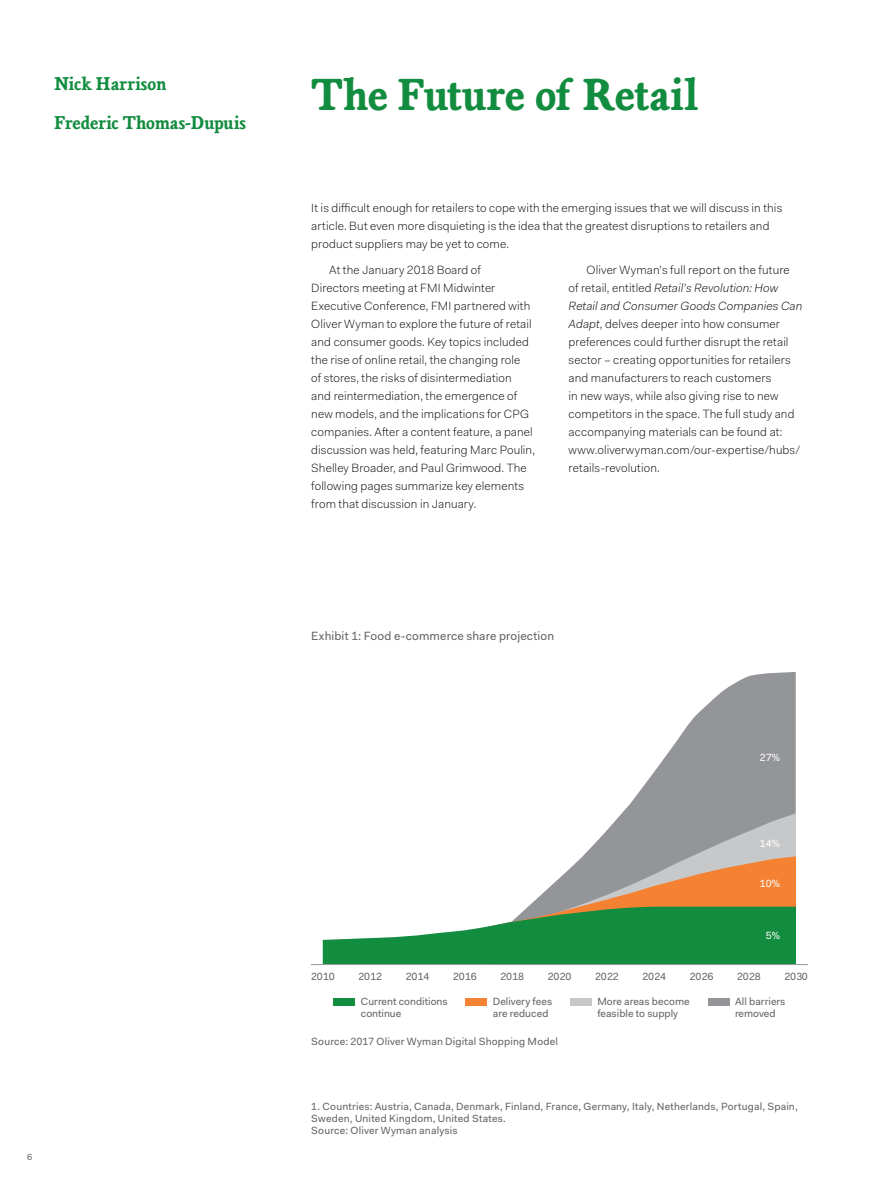
<style>
.page{position:relative;width:893px;height:1188px;background:#fff}
.page>*{position:absolute;margin:0;border:0;box-sizing:border-box;transform-origin:0 0}
.t1{font:700 43.5px "Magpie";letter-spacing:-.025em;color:#128c3f}
.t2{font:700 18px/39px "Magpie";letter-spacing:-.015em;color:#128c3f}
.t3{font:300 12px/18px "Fakt Pro";letter-spacing:.01em;color:#000}
.t4{font:12px "Fakt Pro";letter-spacing:.01em;color:#636466}
.t5{font:10.5px/12px "Fakt Pro";letter-spacing:.01em;color:#636466}
.t6{font:10.5px "Fakt Pro";color:#fff}
.t7{font:9px "Fakt Pro";color:#636466}
.s1{font-style:italic}
</style>
<div class="page">
<svg style="left:622px;top:672px;width:174px;height:141px;fill:#939598"></svg>
<svg style="left:583px;top:813px;width:213px;height:43px;background:#aaabae"></svg>
<svg style="left:323px;top:856px;width:473px;height:108px"></svg>
<div style="left:570px;top:998px;width:21px;height:8px;background:#c7c8ca"></div>
<div style="left:334px;top:998px;width:21px;height:8px;background:#128c3f"></div>
<div style="left:708px;top:998px;width:21px;height:8px;background:#939598"></div>
<div style="left:466px;top:998px;width:21px;height:8px;background:#f58232"></div>
<hr style="left:311px;top:964px;width:497px;height:1px;background:#939598">
<h2 class="t2" style="left:54px;top:65px;width:194px">Nick Harrison<br>Frederic Thomas-Dupuis</h2>
<p class="t7" style="left:27px;top:1150px;width:7px">6</p>
<h1 class="t1" style="left:311px;top:64px;width:389px">The Future of Retail</h1>
<p class="t3" style="left:311px;top:198px;width:472px">It is difficult enough for retailers to cope with the emerging issues that we will discuss in this article. But even more disquieting is the idea that the greatest disruptions to retailers and product suppliers may be yet to come.</p>
<p class="t3" style="left:311px;top:261px;width:225px;text-indent:18px">At the January 2018 Board of<br>Directors meeting at FMI Midwinter Executive Conference, FMI partnered with Oliver Wyman to explore the future of retail and consumer goods. Key topics included the rise of online retail, the changing role<br>of stores, the risks of disintermediation<br>and reintermediation, the emergence of new models, and the implications for CPG companies. After a content feature, a panel discussion was held, featuring Marc Poulin, Shelley Broader, and Paul Grimwood. The following pages summarize key elements from that discussion in January.</p>
<p class="t3" style="left:569px;top:261px;width:235px;text-indent:18px">Oliver Wyman’s full report on the future of retail, entitled <span class="s1">Retail’s Revolution: How Retail and Consumer Goods Companies Can Adapt</span>, delves deeper into how consumer preferences could further disrupt the retail sector – creating opportunities for retailers and manufacturers to reach customers<br>in new ways, while also giving rise to new competitors in the space. The full study and accompanying materials can be found at: www.oliverwyman.com/our-expertise/hubs/ retails-revolution.</p>
<p class="t4" style="left:311px;top:628px;width:244px">Exhibit 1: Food e-commerce share projection</p>
<p class="t6" style="left:760px;top:751px;width:22px">27%</p>
<p class="t6" style="left:760px;top:836px;width:22px">14%</p>
<p class="t6" style="left:760px;top:876px;width:22px">10%</p>
<p class="t6" style="left:766px;top:928px;width:16px">5%</p>
<p class="t5" style="left:311px;top:971px;width:25px">2010</p>
<p class="t5" style="left:359px;top:971px;width:25px">2012</p>
<p class="t5" style="left:406px;top:971px;width:25px">2014</p>
<p class="t5" style="left:453px;top:971px;width:25px">2016</p>
<p class="t5" style="left:501px;top:971px;width:25px">2018</p>
<p class="t5" style="left:548px;top:971px;width:25px">2020</p>
<p class="t5" style="left:595px;top:971px;width:25px">2022</p>
<p class="t5" style="left:643px;top:971px;width:25px">2024</p>
<p class="t5" style="left:690px;top:971px;width:25px">2026</p>
<p class="t5" style="left:737px;top:971px;width:25px">2028</p>
<p class="t5" style="left:785px;top:971px;width:25px">2030</p>
<p class="t5" style="left:597px;top:995px;width:94px">More areas become feasible to supply</p>
<p class="t5" style="left:493px;top:995px;width:61px">Delivery fees are reduced</p>
<p class="t5" style="left:311px;top:1036px;width:248px">Source: 2017 Oliver Wyman Digital Shopping Model</p>
<p class="t5" style="left:361px;top:995px;width:88px">Current conditions continue</p>
<p class="t5" style="left:735px;top:995px;width:52px">All barriers removed</p>
<p class="t5" style="left:311px;top:1100px;width:488px">1. Countries: Austria, Canada, Denmark, Finland, France, Germany, Italy, Netherlands, Portugal, Spain,<br>Sweden, United Kingdom, United States.<br>Source: Oliver Wyman analysis</p>
</div>
